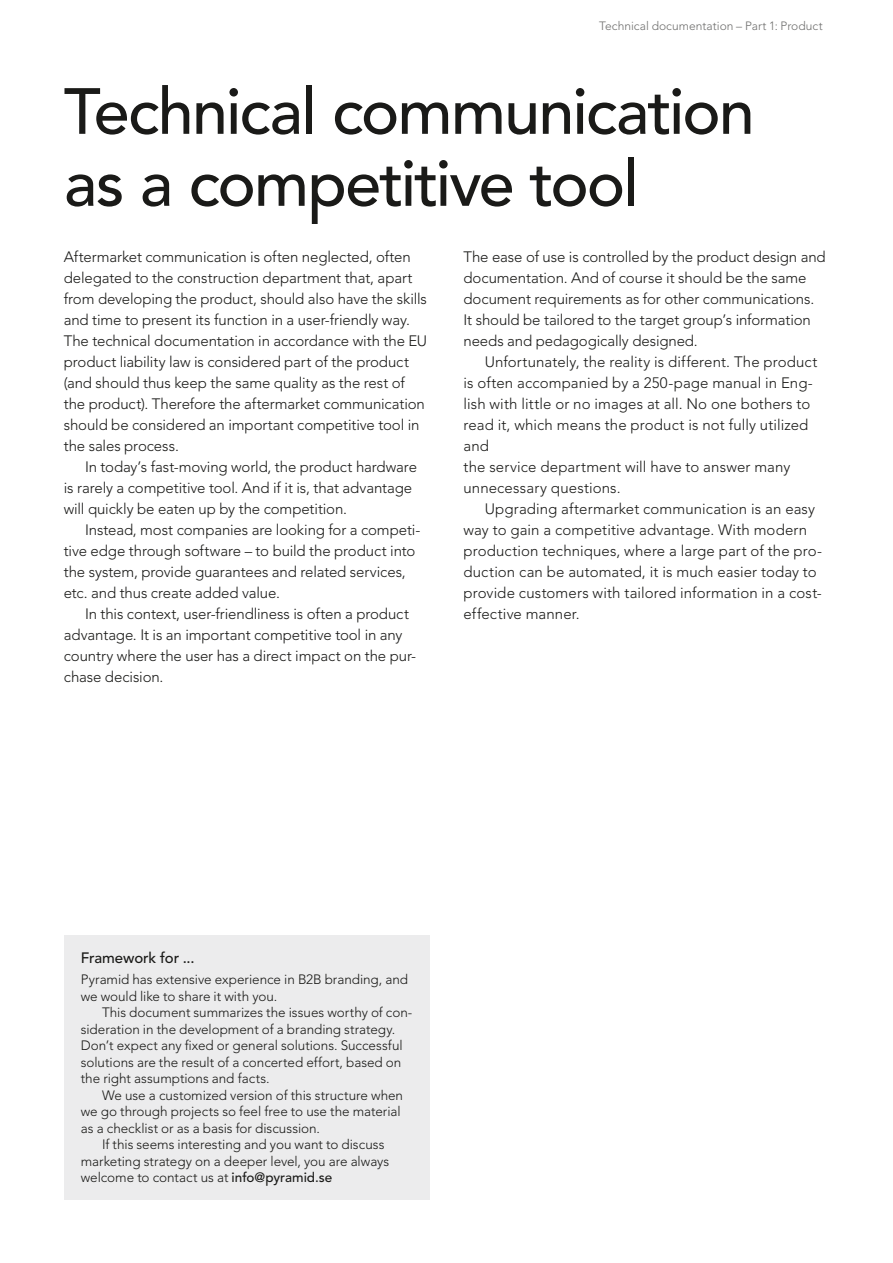
<style>
.page{position:relative;width:893px;height:1263px;background:#fff}
.page>*{position:absolute;margin:0;border:0;box-sizing:border-box;transform-origin:0 0}
.t1{font:500 64.5px/72px "Avenir LT Std";letter-spacing:-.025em;color:#1a1a18}
.t2{font:300 15px/21px "Avenir LT Std";letter-spacing:-.005em;color:#1a1a18}
.t3{font:500 15px "Avenir LT Std";letter-spacing:-.01em;color:#1a1a18}
.t4{font:300 13.5px/16.5px "Avenir LT Std";letter-spacing:-.005em;color:#1a1a18}
.t5{font:300 12px "Avenir LT Std";color:#6f6f6e}
.s1{font-weight:500}
</style>
<div class="page">
<div style="left:64px;top:935px;width:365px;height:264px;background:#ececed"></div>
<p class="t5" style="left:599px;top:19px;width:225px">Technical documentation – Part 1: Product</p>
<h1 class="t1" style="left:64px;top:77px;width:692px">Technical communication as a competitive tool</h1>
<p class="t2" style="left:64px;top:246px;width:365px">Aftermarket communication is often neglected, often delegated to the construction department that, apart from developing the product, should also have the skills and time to present its function in a user-friendly way.<br>The technical documentation in accordance with the EU product liability law is considered part of the product (and should thus keep the same quality as the rest of the product). Therefore the aftermarket communication should be considered an important competitive tool in the sales process.</p>
<p class="t2" style="left:64px;top:456px;width:355px;text-indent:21px">In today’s fast-moving world, the product hardware is rarely a competitive tool. And if it is, that advantage will quickly be eaten up by the competition.</p>
<p class="t2" style="left:64px;top:519px;width:358px;text-indent:21px">Instead, most companies are looking for a competi&shy;tive edge through software – to build the product into the system, provide guarantees and related services, etc. and thus create added value.</p>
<p class="t2" style="left:64px;top:603px;width:354px;text-indent:21px">In this context, user-friendliness is often a product advantage. It is an important competitive tool in any country where the user has a direct impact on the pur&shy;chase decision.</p>
<p class="t2" style="left:463px;top:246px;width:364px">The ease of use is controlled by the product design and documentation. And of course it should be the same document requirements as for other communications.<br>It should be tailored to the target group’s information needs and pedagogically designed.</p>
<p class="t2" style="left:463px;top:351px;width:356px;text-indent:21px">Unfortunately, the reality is different. The product is often accompanied by a 250-page manual in Eng&shy;lish with little or no images at all. No one bothers to read it, which means the product is not fully utilized and<br>the service department will have to answer many unnecessary questions.</p>
<p class="t2" style="left:463px;top:498px;width:360px;text-indent:21px">Upgrading aftermarket communication is an easy way to gain a competitive advantage. With modern production techniques, where a large part of the pro&shy;duction can be automated, it is much easier today to provide customers with tailored information in a cost&shy;effective manner.</p>
<p class="t3" style="left:81px;top:949px;width:115px">Framework for ...</p>
<p class="t4" style="left:81px;top:971px;width:329px">Pyramid has extensive experience in B2B branding, and we would like to share it with you.</p>
<p class="t4" style="left:81px;top:1004px;width:333px;text-indent:21px">This document summarizes the issues worthy of con&shy;sideration in the development of a branding strategy.<br>Don’t expect any fixed or general solutions. Successful solutions are the result of a concerted effort, based on the right assumptions and facts.</p>
<p class="t4" style="left:81px;top:1087px;width:324px;text-indent:21px">We use a customized version of this structure when we go through projects so feel free to use the material as a checklist or as a basis for discussion.</p>
<p class="t4" style="left:81px;top:1136px;width:310px;text-indent:21px">If this seems interesting and you want to discuss marketing strategy on a deeper level, you are always welcome to contact us at <span class="s1">info@pyramid.se</span></p>
</div>
